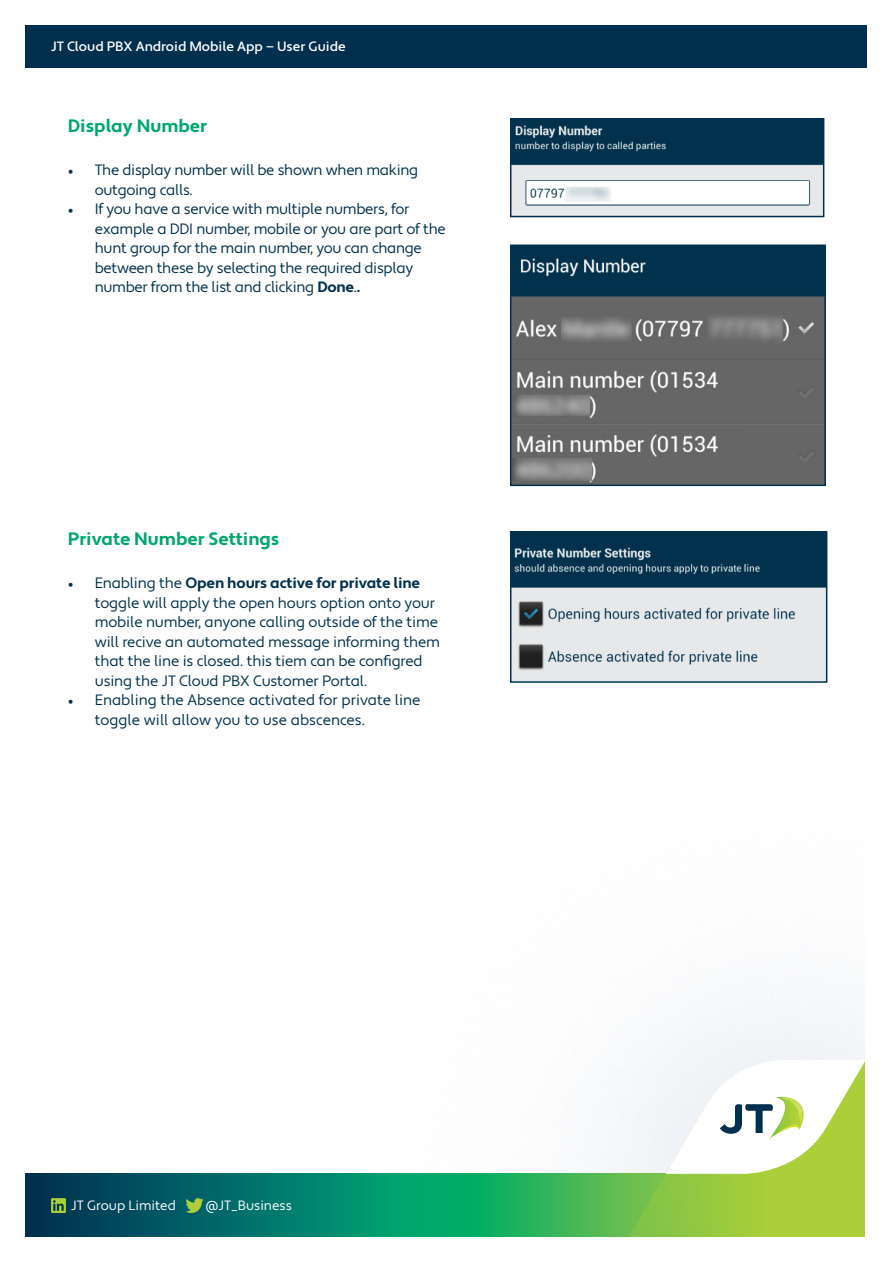
<style>
.page{position:relative;width:893px;height:1263px;background:#fff}
.page>*{position:absolute;margin:0;border:0;box-sizing:border-box;transform-origin:0 0}
.t1{font:700 18px "Apertura";color:#00a66e}
.t2{font:15px/19.5px "Apertura";letter-spacing:-.01em;color:#00304d}
.t3{font:500 13.5px "Apertura";color:#fff}
.t4{font:13.5px "Apertura";color:#fff}
.s1{font-family:"Minion Pro"}
.s2{font-weight:700}
</style>
<div class="page">
<svg style="left:26px;top:1174px;width:602px;height:63px;background:#0d8362"></svg>
<svg style="left:628px;top:1057px;width:237px;height:180px"></svg>
<img style="left:780px;top:1098px;width:23px;height:25px">
<svg style="left:51px;top:1198px;width:15px;height:15px"></svg>
<svg style="left:185px;top:1198px;width:19px;height:15px"></svg>
<div style="left:26px;top:25px;width:841px;height:43px;background:#00304d"></div>
<img style="left:513px;top:121px;width:308px;height:93px">
<div style="left:510px;top:118px;width:314px;height:99px;border:2px solid #00304d"></div>
<img style="left:513px;top:247px;width:310px;height:236px">
<div style="left:510px;top:244px;width:316px;height:242px;border:2px solid #00304d"></div>
<img style="left:513px;top:534px;width:311px;height:146px">
<div style="left:510px;top:531px;width:317px;height:152px;border:2px solid #00304d"></div>
<p class="t3" style="left:51px;top:38px;width:296px">JT Cloud PBX Android Mobile App — User Guide</p>
<p class="t1" style="left:68px;top:114px;width:141px">Display Number</p>
<p class="t2" style="left:95px;top:161px;width:325px;text-indent:-27px"><span class="s1">•</span> The display number will be shown when making outgoing calls.</p>
<p class="t2" style="left:95px;top:200px;width:352px;text-indent:-27px"><span class="s1">•</span> If you have a service with multiple numbers, for example a DDI number, mobile or you are part of the hunt group for the main number, you can change between these by selecting the required display number from the list and clicking <span class="s2">Done</span>.<span class="s2">.</span></p>
<p class="t1" style="left:68px;top:527px;width:213px">Private Number Settings</p>
<p class="t2" style="left:95px;top:574px;width:347px;text-indent:-27px"><span class="s1">•</span> Enabling the <span class="s2">Open hours active for private line </span>toggle will apply the open hours option onto your mobile number, anyone calling outside of the time will recive an automated message informing them that the line is closed. this tiem can be configred using the JT Cloud PBX Customer Portal.</p>
<p class="t2" style="left:95px;top:691px;width:327px;text-indent:-27px"><span class="s1">•</span> Enabling the Absence activated for private line toggle will allow you to use abscences.</p>
<p class="t4" style="left:71px;top:1197px;width:106px">JT Group Limited</p>
<p class="t4" style="left:205px;top:1197px;width:88px">@JT_Business</p>
</div>
